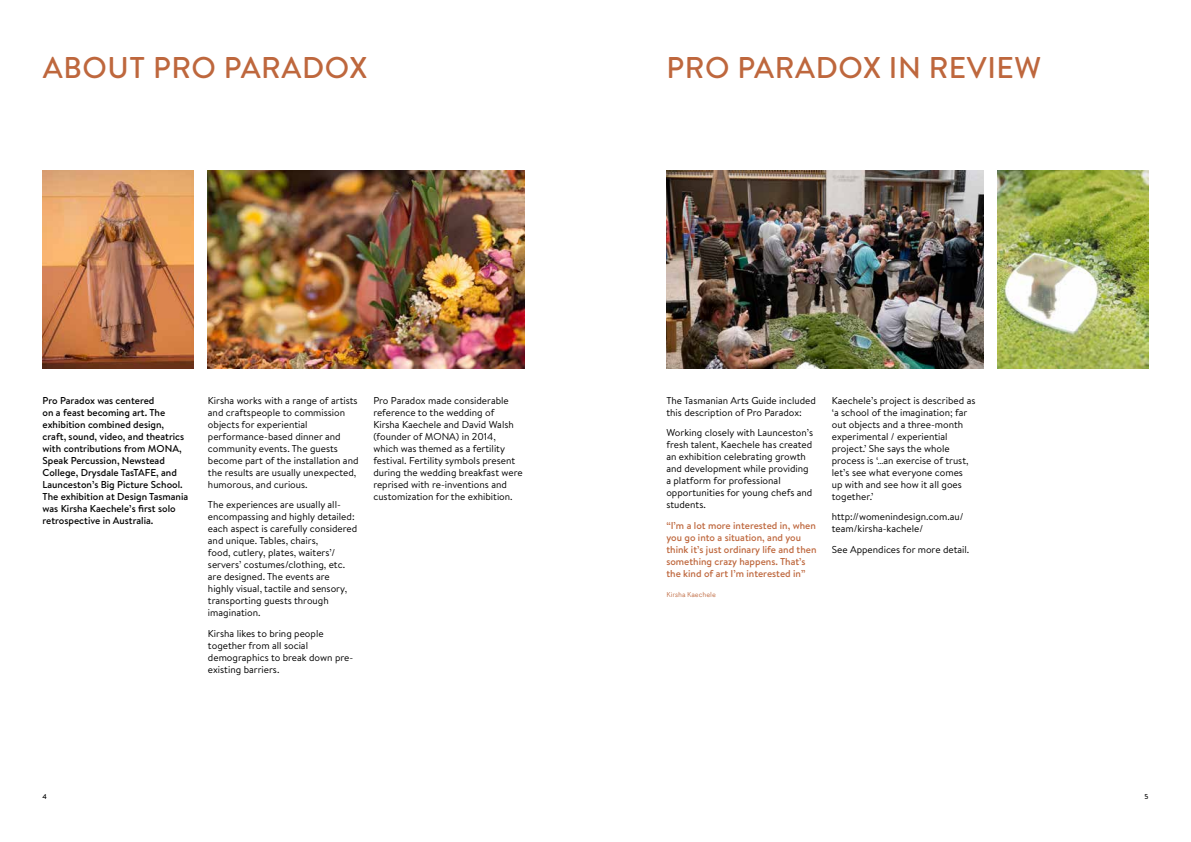
<style>
.page{position:relative;width:1191px;height:842px;background:#fff}
.page>*{position:absolute;margin:0;border:0;box-sizing:border-box;transform-origin:0 0}
.t1{font:500 30px "Brandon Text";letter-spacing:.02em;color:#be673d}
.t2{font:10px/12px "Brandon Text";color:#000}
.t3{font:500 10px/12px "Brandon Text";color:#000}
.t4{font:500 10px/12px "Brandon Text";color:#be673d}
.t5{font:7px "Router";color:#be673d}
.t6{font:500 7px "Brandon Text";color:#000}
</style>
<div class="page">
<img style="left:43px;top:170px;width:151px;height:199px">
<img style="left:997px;top:170px;width:151px;height:199px">
<img style="left:208px;top:170px;width:316px;height:199px">
<img style="left:666px;top:170px;width:317px;height:199px">
<h1 class="t1" style="left:43px;top:47px;width:326px">ABOUT PRO PARADOX</h1>
<h1 class="t1" style="left:666px;top:47px;width:376px">PRO PARADOX IN REVIEW</h1>
<p class="t3" style="left:43px;top:394px;width:147px">Pro Paradox was centered<br>on a feast becoming art. The exhibition combined design, craft, sound, video, and theatrics with contributions from MONA,<br>Speak Percussion, Newstead<br>College, Drysdale TasTAFE, and<br>Launceston’s Big Picture School.<br>The exhibition at Design Tasmania was Kirsha Kaechele’s first solo retrospective in Australia.</p>
<p class="t2" style="left:208px;top:394px;width:152px">Kirsha works with a range of artists and craftspeople to commission objects for experiential performance-based dinner and community events. The guests become part of the installation and the results are usually unexpected, humorous, and curious.</p>
<p class="t2" style="left:208px;top:498px;width:151px">The experiences are usually all&shy;encompassing and highly detailed: each aspect is carefully considered and unique. Tables, chairs,<br>food, cutlery, plates, waiters’/ servers’ costumes/clothing, etc. are designed. The events are highly visual, tactile and sensory, transporting guests through imagination.</p>
<p class="t2" style="left:208px;top:627px;width:147px">Kirsha likes to bring people together from all social demographics to break down pre&shy;existing barriers.</p>
<p class="t2" style="left:373px;top:394px;width:151px">Pro Paradox made considerable reference to the wedding of<br>Kirsha Kaechele and David Walsh (founder of MONA) in 2014, which was themed as a fertility festival. Fertility symbols present during the wedding breakfast were reprised with re-inventions and customization for the exhibition.</p>
<p class="t2" style="left:666px;top:394px;width:151px">The Tasmanian Arts Guide included this description of Pro Paradox:</p>
<p class="t2" style="left:666px;top:426px;width:148px">Working closely with Launceston’s fresh talent, Kaechele has created an exhibition celebrating growth and development while providing a platform for professional opportunities for young chefs and students.</p>
<p class="t4" style="left:666px;top:519px;width:152px">“I’m a lot more interested in, when you go into a situation, and you think it’s just ordinary life and then something crazy happens. That’s the kind of art I’m interested in”</p>
<p class="t5" style="left:666px;top:590px;width:51px">Kirsha Kaechele</p>
<p class="t2" style="left:831px;top:394px;width:145px">Kaechele’s project is described as ‘a school of the imagination; far out objects and a three-month experimental / experiential project.’ She says the whole process is ‘…an exercise of trust, let’s see what everyone comes up with and see how it all goes together.’</p>
<p class="t2" style="left:831px;top:510px;width:133px">http://womenindesign.com.au/ team/kirsha-kachele/</p>
<p class="t2" style="left:831px;top:543px;width:139px">See Appendices for more detail.</p>
<p class="t6" style="left:43px;top:791px;width:6px">4</p>
<p class="t6" style="left:1144px;top:791px;width:5px">5</p>
</div>
